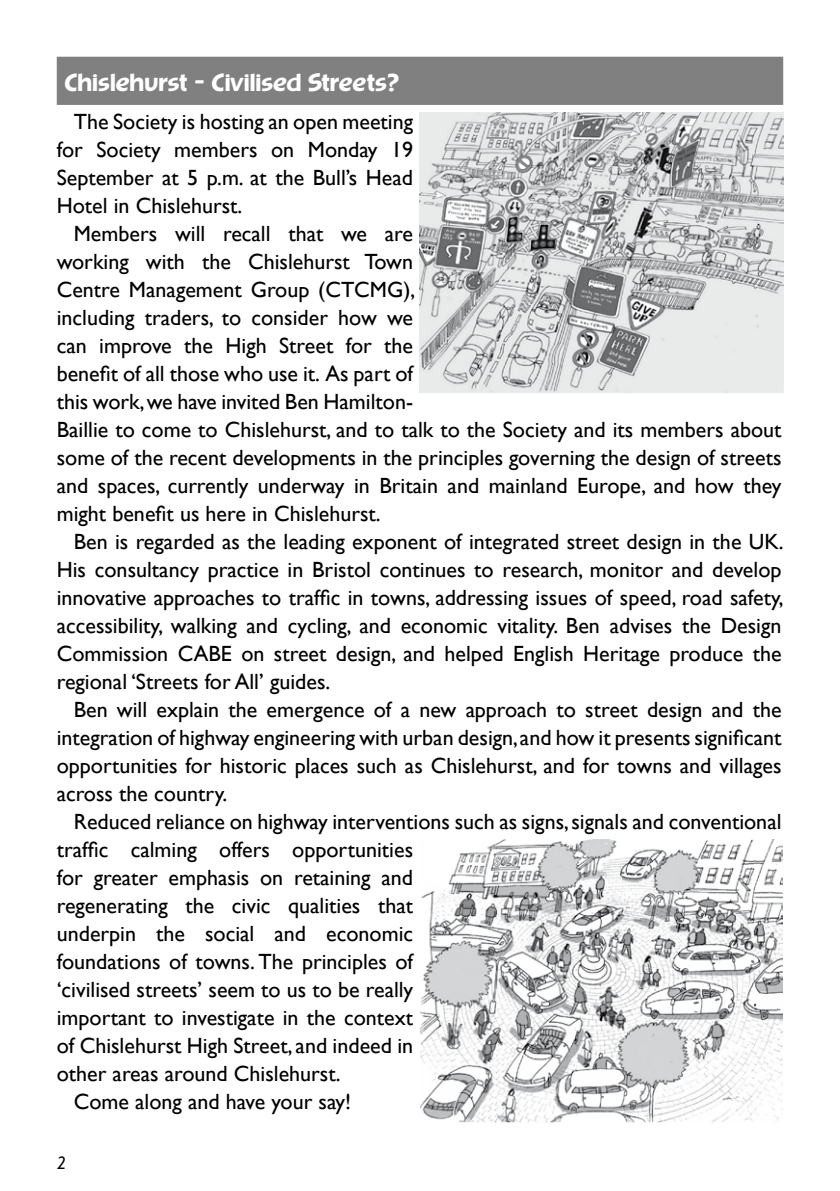
<style>
.page{position:relative;width:840px;height:1191px;background:#fff}
.page>*{position:absolute;margin:0;border:0;box-sizing:border-box;transform-origin:0 0}
.t1{font:500 26px "Burghley";color:#fff}
.t2{font:22px/28px "Gill Sans";color:#000;text-align:justify}
.t3{font:italic 18px "Gill Sans";color:#000}
</style>
<div class="page">
<div style="left:58px;top:58px;width:723px;height:46px;background:#808080"></div>
<img style="left:420px;top:113px;width:362px;height:280px">
<img style="left:420px;top:839px;width:362px;height:283px">
<p class="t1" style="left:64px;top:68px;width:336px">Chislehurst – Civilised Streets?</p>
<p class="t2" style="left:57px;top:107px;width:358px;text-indent:17px">The Society is hosting an open meeting for Society members on Monday 19<br>September at 5 p.m. at the Bull’s Head Hotel in Chislehurst.</p>
<p class="t2" style="left:57px;top:219px;width:726px;text-align:left;text-indent:17px">Members will recall that we are<br>working with the Chislehurst Town<br>Centre Management Group (CTCMG),<br>including traders, to consider how we<br>can improve the High Street for the<br>benefit of all those who use it. As part of<br>this work, we have invited Ben Hamilton-<br>Baillie to come to Chislehurst, and to talk to the Society and its members about some of the recent developments in the principles governing the design of streets and spaces, currently underway in Britain and mainland Europe, and how they might benefit us here in Chislehurst.</p>
<p class="t2" style="left:57px;top:527px;width:728px;text-indent:17px">Ben is regarded as the leading exponent of integrated street design in the UK.<br>His consultancy practice in Bristol continues to research, monitor and develop innovative approaches to traffic in towns, addressing issues of speed, road safety, accessibility, walking and cycling, and economic vitality. Ben advises the Design Commission CABE on street design, and helped English Heritage produce the regional ‘Streets for All’ guides.</p>
<p class="t2" style="left:57px;top:695px;width:725px;text-indent:17px">Ben will explain the emergence of a new approach to street design and the integration of highway engineering with urban design, and how it presents significant opportunities for historic places such as Chislehurst, and for towns and villages across the country.</p>
<p class="t2" style="left:74px;top:807px;width:708px">Reduced reliance on highway interventions such as signs, signals and conventional</p>
<p class="t2" style="left:57px;top:835px;width:358px">traffic calming offers opportunities</p>
<p class="t2" style="left:57px;top:863px;width:357px">for greater emphasis on retaining and</p>
<p class="t2" style="left:57px;top:891px;width:358px">regenerating the civic qualities that</p>
<p class="t2" style="left:57px;top:919px;width:358px">underpin the social and economic</p>
<p class="t2" style="left:57px;top:947px;width:358px">foundations of towns. The principles of</p>
<p class="t2" style="left:57px;top:975px;width:358px">‘civilised streets’ seem to us to be really</p>
<p class="t2" style="left:57px;top:1003px;width:358px">important to investigate in the context</p>
<p class="t2" style="left:57px;top:1031px;width:358px">of Chislehurst High Street, and indeed in</p>
<p class="t2" style="left:57px;top:1059px;width:285px">other areas around Chislehurst.</p>
<p class="t2" style="left:74px;top:1087px;width:279px">Come along and have your say!</p>
<p class="t3" style="left:57px;top:1152px;width:11px">2</p>
</div>
